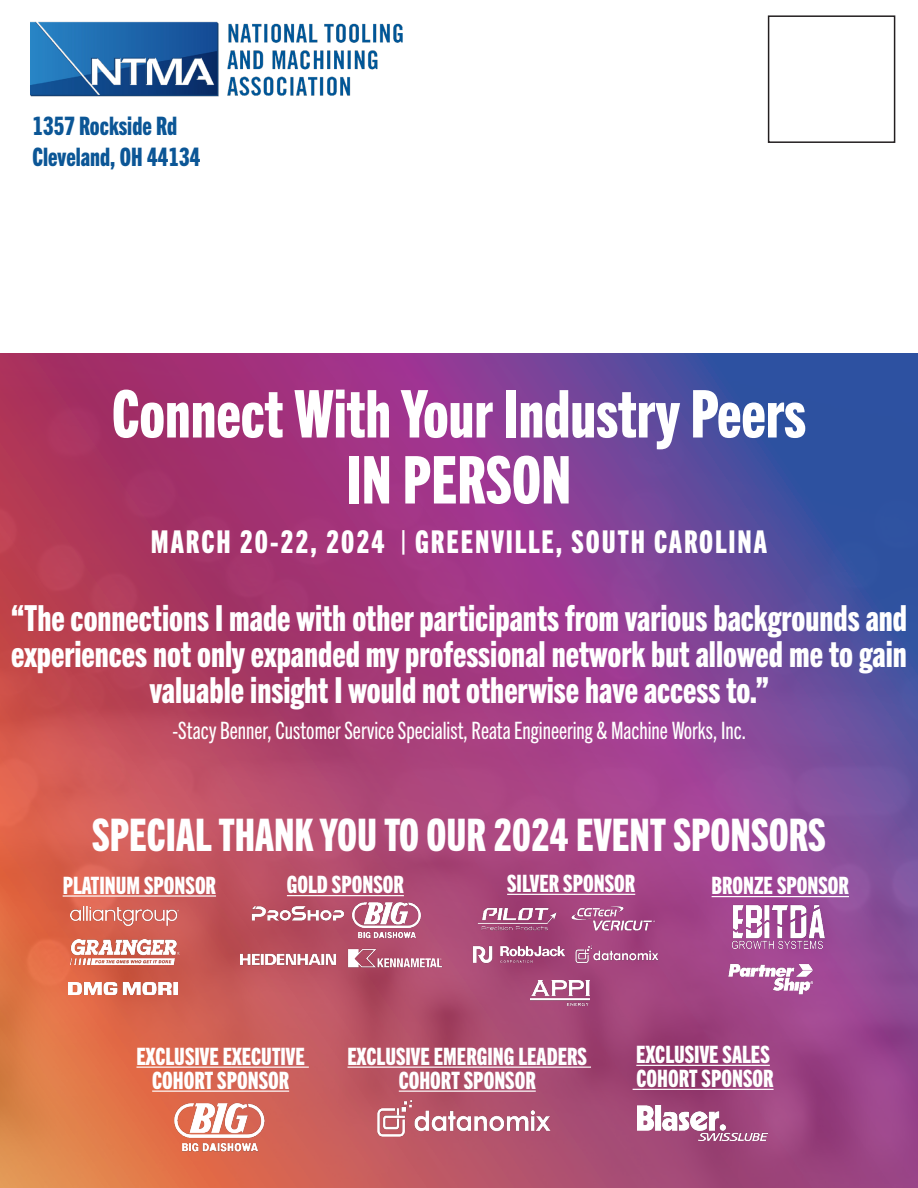
<style>
.page{position:relative;width:918px;height:1188px;background:#fff}
.page>*{position:absolute;margin:0;border:0;box-sizing:border-box;transform-origin:0 0}
.t1{font:66px "Trade Gothic Next LT Pro Hv Cm";color:#fff}
.t2{font:45px "Trade Gothic Next LT Pro Hv Cm";color:#fff}
.t3{font:36px/36px "Trade Gothic Next LT Pro Hv Cm";color:#fff;text-align:center}
.t4{font:31.5px "Trade Gothic Next LT Pro Hv Cm";letter-spacing:.06em;color:#fff}
.t5{font:25.5px "Trade Gothic Next LT Pro Hv Cm";color:#0b5696}
.t6{font:24px/24px "Trade Gothic Next LT Pro Hv Cm";color:#fff;text-align:center}
.t7{font:24px "Trade Gothic Next LT Pro Cm";color:#fff}
</style>
<div class="page">
<img style="left:0;top:353px;width:918px;height:835px">
<img style="left:31px;top:22px;width:372px;height:75px">
<hr style="left:63px;top:895px;width:153px;height:2px;background:#fff">
<hr style="left:287px;top:895px;width:117px;height:1px;background:#fff">
<hr style="left:137px;top:1067px;width:172px;height:1px;background:#fff">
<hr style="left:152px;top:1091px;width:137px;height:1px;background:#fff">
<hr style="left:348px;top:1067px;width:243px;height:1px;background:#fff">
<hr style="left:399px;top:1091px;width:137px;height:1px;background:#fff">
<hr style="left:636px;top:1065px;width:134px;height:1px;background:#fff">
<hr style="left:633px;top:1089px;width:141px;height:1px;background:#fff">
<hr style="left:507px;top:894px;width:128px;height:1px;background:#fff">
<hr style="left:712px;top:896px;width:137px;height:1px;background:#fff">
<img style="left:70px;top:906px;width:109px;height:19px">
<img style="left:477px;top:906px;width:80px;height:25px">
<img style="left:571px;top:906px;width:85px;height:25px">
<img style="left:251px;top:905px;width:92px;height:17px">
<img style="left:68px;top:983px;width:109px;height:11px">
<img style="left:530px;top:980px;width:60px;height:25px">
<img style="left:352px;top:899px;width:69px;height:41px">
<img style="left:173px;top:1099px;width:92px;height:54px">
<img style="left:729px;top:902px;width:98px;height:50px">
<img style="left:637px;top:1106px;width:131px;height:35px">
<img style="left:70px;top:939px;width:109px;height:25px">
<img style="left:471px;top:943px;width:196px;height:21px">
<img style="left:364px;top:1096px;width:203px;height:43px">
<img style="left:240px;top:952px;width:95px;height:14px">
<img style="left:347px;top:949px;width:95px;height:18px">
<img style="left:727px;top:962px;width:88px;height:35px">
<div style="left:768px;top:15px;width:127px;height:128px;border:2px solid #231f20"></div>
<p class="t5" style="left:32px;top:109px;width:146px">1357 Rockside Rd</p>
<p class="t5" style="left:32px;top:139px;width:169px">Cleveland, OH 44134</p>
<p class="t1" style="left:112px;top:370px;width:696px">Connect With Your Industry Peers</p>
<p class="t1" style="left:347px;top:436px;width:226px">IN PERSON</p>
<p class="t4" style="left:151px;top:520px;width:618px">MARCH 20-22, 2024 | GREENVILLE, SOUTH CAROLINA</p>
<p class="t3" style="left:11px;top:598px;width:898px">“The connections I made with other participants from various backgrounds and experiences not only expanded my professional network but allowed me to gain valuable insight I would not otherwise have access to.”</p>
<p class="t7" style="left:172px;top:714px;width:575px">-Stacy Benner, Customer Service Specialist, Reata Engineering &amp; Machine Works, Inc.</p>
<p class="t2" style="left:92px;top:804px;width:735px">SPECIAL THANK YOU TO OUR 2024 EVENT SPONSORS</p>
<p class="t6" style="left:63px;top:872px;width:155px">PLATINUM SPONSOR</p>
<p class="t6" style="left:287px;top:871px;width:119px">GOLD SPONSOR</p>
<p class="t6" style="left:507px;top:870px;width:130px">SILVER SPONSOR</p>
<p class="t6" style="left:712px;top:872px;width:139px">BRONZE SPONSOR</p>
<p class="t6" style="left:137px;top:1043px;width:170px">EXCLUSIVE EXECUTIVE</p>
<p class="t6" style="left:152px;top:1067px;width:138px">COHORT SPONSOR</p>
<p class="t6" style="left:348px;top:1043px;width:241px">EXCLUSIVE EMERGING LEADERS<br>COHORT SPONSOR</p>
<p class="t6" style="left:636px;top:1041px;width:135px">EXCLUSIVE SALES</p>
<p class="t6" style="left:637px;top:1065px;width:138px">COHORT SPONSOR</p>
</div>
